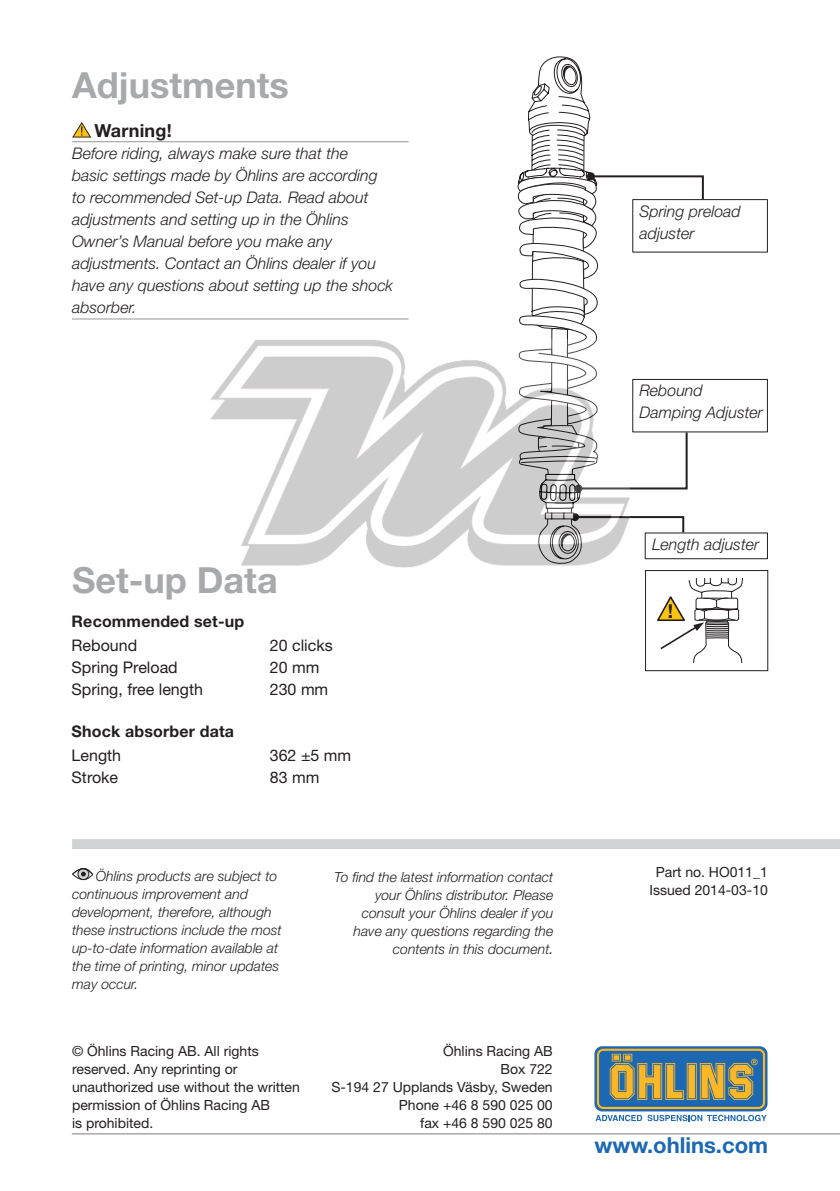
<style>
.page{position:relative;width:840px;height:1191px;background:#fff}
.page>*{position:absolute;margin:0;border:0;box-sizing:border-box;transform-origin:0 0}
.Heading_Page_heading{font:700 36px "Helvetica Neue LT Std";color:#a8a9ad}
.t1{font:700 22px "Helvetica Neue LT Std";color:#1b68b4}
.t2{font:700 19.2px "Helvetica Neue";color:#231f20}
.Heading_Warning_Caut{font:700 18px "Helvetica Neue LT Std";letter-spacing:.01em;color:#231f20}
.Body_Type_Italic_wit{font:italic 300 16px/22px "Helvetica Neue LT Std";color:#231f20}
.Figure_Text{font:italic 300 16px/22px "Helvetica Neue LT Std";color:#231f20}
.Set-up_Data{font:16px "Helvetica Neue LT Std";color:#231f20}
.Front_pg_Table_Kit_C{font:16px "Helvetica Neue LT Std";color:#231f20}
.Body_type_Heading{font:700 16px "Helvetica Neue LT Std";letter-spacing:.01em;color:#231f20}
.Set-up_Data-2{font:700 16px "Helvetica Neue LT Std";letter-spacing:.01em;color:#231f20}
.Back_Öhlins_Contact{font:italic 300 14px/18px "Helvetica Neue LT Std";color:#231f20}
.Back_Öhlins_Contact-2{font:14px/18px "Helvetica Neue LT Std";color:#231f20;text-align:right}
.s1{font-weight:400}
</style>
<div class="page">
<div style="left:72px;top:839px;width:767px;height:10px;background:#d1d2d4"></div>
<div style="left:594px;top:1046px;width:173px;height:65px;background:#1c68b3;border-radius:8px"></div>
<svg style="left:595px;top:1048px;width:171px;height:73px"></svg>
<hr style="left:72px;top:1133px;width:767px;height:1px;background:#a8a9ad">
<div style="left:72px;top:868px;width:21px;height:12px;border:1px solid #231f20;border-radius:50%"></div>
<svg style="left:78px;top:868px;width:11px;height:11px"></svg>
<div style="left:77px;top:868px;width:12px;height:12px;border:1px solid #231f20;border-radius:50%"></div>
<svg style="left:72px;top:868px;width:21px;height:8px"></svg>
<hr style="left:72px;top:141px;width:336px;height:1px;background:#939598">
<hr style="left:72px;top:319px;width:336px;height:1px;background:#939598">
<svg style="left:72px;top:122px;width:19px;height:16px"></svg>
<div style="left:632px;top:379px;width:135px;height:53px;border:1px solid #231f20"></div>
<div style="left:632px;top:199px;width:135px;height:54px;border:1px solid #231f20"></div>
<div style="left:644px;top:532px;width:123px;height:27px;border:1px solid #231f20"></div>
<svg style="left:517px;top:57px;width:187px;height:503px"></svg>
<div style="left:586px;top:172px;width:8px;height:8px;background:#231f20;border-radius:50%"></div>
<svg style="left:657px;top:578px;width:85px;height:85px"></svg>
<div style="left:644px;top:570px;width:123px;height:101px;border:1px solid #231f20"></div>
<img style="left:211px;top:340px;width:418px;height:228px">
<p class="Heading_Page_heading" style="left:72px;top:63px;width:218px">Adjustments</p>
<p class="Heading_Warning_Caut" style="left:94px;top:119px;width:79px">Warning!</p>
<p class="Body_Type_Italic_wit" style="left:72px;top:142px;width:322px">Before riding, always make sure that the<br>basic settings made by Öhlins are according to recommended Set-up Data. Read about adjustments and setting up in the Öhlins Owner’s Manual before you make any adjustments. Contact an Öhlins dealer if you have any questions about setting up the shock absorber.</p>
<p class="Figure_Text" style="left:639px;top:200px;width:103px">Spring preload adjuster</p>
<p class="Figure_Text" style="left:639px;top:379px;width:125px">Rebound<br>Damping Adjuster</p>
<p class="Heading_Page_heading" style="left:72px;top:558px;width:207px">Set-up Data</p>
<p class="Body_type_Heading" style="left:72px;top:611px;width:174px">Recommended set-up</p>
<p class="Set-up_Data" style="left:72px;top:635px;width:67px">Rebound</p>
<p class="Set-up_Data" style="left:270px;top:635px;width:64px">20 clicks</p>
<p class="Set-up_Data" style="left:72px;top:657px;width:108px">Spring Preload</p>
<p class="Set-up_Data" style="left:270px;top:657px;width:51px">20 mm</p>
<p class="Set-up_Data" style="left:72px;top:679px;width:133px">Spring, free length</p>
<p class="Set-up_Data" style="left:270px;top:679px;width:60px">230 mm</p>
<p class="Set-up_Data-2" style="left:72px;top:721px;width:164px">Shock absorber data</p>
<p class="Front_pg_Table_Kit_C" style="left:72px;top:745px;width:51px">Length</p>
<p class="Front_pg_Table_Kit_C" style="left:270px;top:745px;width:83px">362 ±5 mm</p>
<p class="Front_pg_Table_Kit_C" style="left:72px;top:767px;width:48px">Stroke</p>
<p class="Front_pg_Table_Kit_C" style="left:270px;top:767px;width:51px">83 mm</p>
<p class="Back_Öhlins_Contact" style="left:72px;top:867px;width:211px;text-indent:24px">Öhlins products are subject to continuous improvement and development, therefore, although these instructions include the most up-to-date information available at the time of printing, minor updates may occur.</p>
<p class="Back_Öhlins_Contact" style="left:334px;top:868px;width:220px;text-align:right">To find the latest information contact your Öhlins distributor. Please consult your Öhlins dealer if you have any questions regarding the contents in this document<span class="s1">.</span></p>
<p class="Back_Öhlins_Contact-2" style="left:72px;top:1042px;width:229px;text-align:left">© Öhlins Racing AB. All rights reserved. Any reprinting or unauthorized use without the written permission of Öhlins Racing AB<br>is prohibited.</p>
<p class="Back_Öhlins_Contact-2" style="left:331px;top:1042px;width:223px">Öhlins Racing AB<br>Box 722<br>S-194 27 Upplands Väsby, Sweden<br>Phone +46 8 590 025 00<br>fax +46 8 590 025 80</p>
<p class="Figure_Text" style="left:651px;top:533px;width:108px">Length adjuster</p>
<p class="t2" style="left:667px;top:599px;width:7px">!</p>
<p class="Back_Öhlins_Contact-2" style="left:655px;top:863px;width:114px">Part no. HO011_1</p>
<p class="Back_Öhlins_Contact-2" style="left:649px;top:881px;width:120px">Issued 2014-03-10</p>
<h2 class="t1" style="left:594px;top:1131px;width:175px">www.ohlins.com</h2>
</div>
